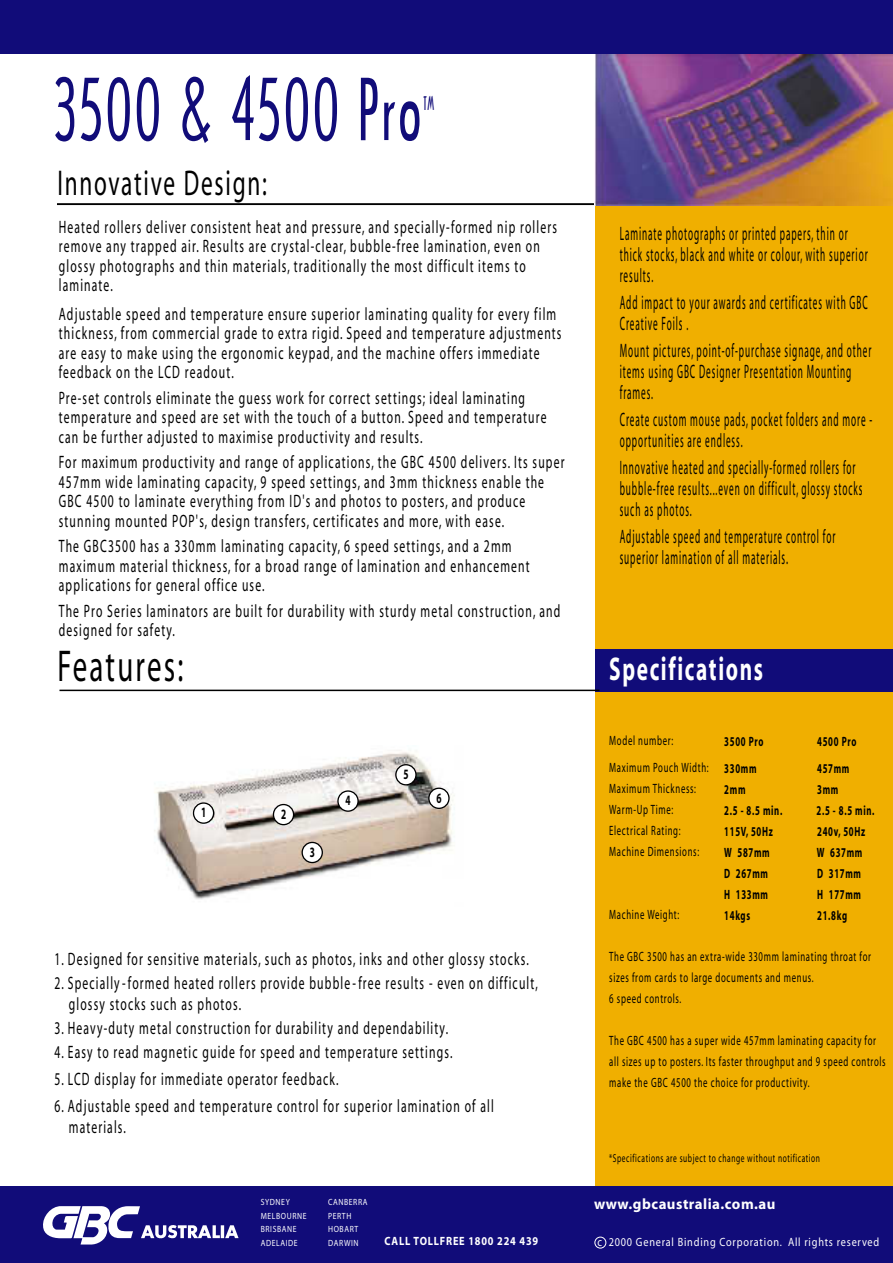
<style>
.page{position:relative;width:893px;height:1263px;background:#fff}
.page>*{position:absolute;margin:0;border:0;box-sizing:border-box;transform-origin:0 0}
.t1{font:81px "Architecture";letter-spacing:.035em;color:#110c79;scale:.77 1}
.t2{font:44.85px "Myriad";letter-spacing:.075em;color:#000;scale:.65 1}
.t3{font:36px "Myriad";letter-spacing:.075em;color:#000;scale:.65 1}
.t4{font:700 33px "Myriad";letter-spacing:.075em;color:#fff;scale:.65 1}
.t5{font:19.5px/21px "Myriad";letter-spacing:.1em;color:#000;scale:.47 1}
.t6{font:18px/19.5px "Myriad";letter-spacing:.1em;color:#000;scale:.65 1}
.t7{font:18px "Architecture";color:#110c79;scale:.77 1}
.t8{font:700 15px "Myriad";letter-spacing:.035em;color:#fff}
.t9{font:700 14.4px "Myriad";color:#000;scale:.65 1}
.t10{font:13.5px/21px "Myriad";letter-spacing:.075em;color:#000;scale:.65 1}
.t11{font:700 13.5px "Myriad";letter-spacing:.075em;color:#000;scale:.65 1}
.t12{font:12px "Myriad";letter-spacing:.075em;color:#fff;scale:.86 1}
.t13{font:700 12px "Myriad";letter-spacing:.075em;color:#fff;scale:.86 1}
.t14{font:11.55px "Myriad";letter-spacing:.075em;color:#000;scale:.65 1}
.t15{font:9px "Myriad";letter-spacing:.075em;color:#fff;scale:.86 1}
.s1{font-size:21px}
</style>
<div class="page">
<div style="left:595px;top:0;width:297px;height:1261px;background:#f0af00"></div>
<div style="left:595px;top:649px;width:298px;height:42px;background:#110c79"></div>
<div style="left:0;top:0;width:893px;height:54px;background:#110c79"></div>
<div style="left:0;top:1186px;width:893px;height:77px;background:#110c79"></div>
<svg style="left:43px;top:1206px;width:196px;height:39px"></svg>
<hr style="left:57px;top:203px;width:836px;height:2px;background:#000">
<hr style="left:59px;top:690px;width:540px;height:1px;background:#000">
<img style="left:154px;top:750px;width:301px;height:150px">
<svg style="left:193px;top:802px;width:21px;height:22px"></svg>
<div style="left:273px;top:804px;width:21px;height:21px;background:#fff;border:1px solid #000;border-radius:50%"></div>
<div style="left:302px;top:842px;width:21px;height:21px;background:#fff;border:1px solid #000;border-radius:50%"></div>
<svg style="left:337px;top:790px;width:22px;height:22px"></svg>
<svg style="left:395px;top:764px;width:22px;height:21px"></svg>
<svg style="left:428px;top:787px;width:22px;height:22px"></svg>
<img style="left:594px;top:54px;width:299px;height:152px">
<div style="left:595px;top:1237px;width:11px;height:11px;border:1px solid #fff;border-radius:50%"></div>
<h1 class="t1" style="left:53px;top:59px;width:480px">3500 &amp; 4500 Pro</h1>
<p class="t7" style="left:423px;top:92px;width:16px">TM</p>
<h3 class="t3" style="left:57px;top:165px;width:324px">Innovative Design:</h3>
<p class="t6" style="left:59px;top:218px;width:768px">Heated rollers deliver consistent heat and pressure, and specially-formed nip rollers remove any trapped air. Results are crystal-clear, bubble-free lamination, even on glossy photographs and thin materials, traditionally the most difficult items to laminate.</p>
<p class="t6" style="left:59px;top:305px;width:775px">Adjustable speed and temperature ensure superior laminating quality for every film thickness, from commercial grade to extra rigid. Speed and temperature adjustments are easy to make using the ergonomic keypad, and the machine offers immediate feedback on the LCD readout.</p>
<p class="t6" style="left:59px;top:389px;width:752px">Pre-set controls eliminate the guess work for correct settings; ideal laminating temperature and speed are set with the touch of a button. Speed and temperature can be further adjusted to maximise productivity and results.</p>
<p class="t6" style="left:59px;top:453px;width:779px">For maximum productivity and range of applications, the GBC 4500 delivers. Its super 457mm wide laminating capacity, 9 speed settings, and 3mm thickness enable the GBC 4500 to laminate everything from ID's and photos to posters, and produce stunning mounted POP's, design transfers, certificates and more, with ease.</p>
<p class="t6" style="left:59px;top:537px;width:726px">The GBC3500 has a 330mm laminating capacity, 6 speed settings, and a 2mm maximum material thickness, for a broad range of lamination and enhancement applications for general office use.</p>
<p class="t6" style="left:59px;top:602px;width:773px">The Pro Series laminators are built for durability with sturdy metal construction, and designed for safety.</p>
<h2 class="t2" style="left:57px;top:644px;width:195px">Features:</h2>
<p class="t9" style="left:201px;top:805px;width:9px">1</p>
<p class="t9" style="left:281px;top:807px;width:9px">2</p>
<p class="t9" style="left:310px;top:844px;width:9px">3</p>
<p class="t9" style="left:346px;top:793px;width:9px">4</p>
<p class="t9" style="left:404px;top:767px;width:9px">5</p>
<p class="t9" style="left:436px;top:790px;width:9px">6</p>
<p class="t6" style="left:54px;top:950px;width:731px">1. Designed for sensitive materials, such as photos, inks and other glossy stocks.</p>
<p class="t6" style="left:69px;top:974px;width:723px;line-height:21px;text-indent:-15px">2. Specially-formed heated rollers provide bubble-free results - even on difficult, glossy stocks such as photos.</p>
<p class="t6" style="left:54px;top:1019px;width:607px">3. Heavy-duty metal construction for durability and dependability.</p>
<p class="t6" style="left:54px;top:1043px;width:614px">4. Easy to read magnetic guide for speed and temperature settings.</p>
<p class="t6" style="left:54px;top:1070px;width:439px">5. LCD display for immediate operator feedback.</p>
<p class="t6" style="left:69px;top:1097px;width:655px;line-height:21px;text-indent:-15px">6. Adjustable speed and temperature control for superior lamination of all materials.</p>
<p class="t15" style="left:261px;top:1198px;width:35px">SYDNEY</p>
<p class="t15" style="left:328px;top:1198px;width:47px">CANBERRA</p>
<p class="t15" style="left:261px;top:1211px;width:55px">MELBOURNE</p>
<p class="t15" style="left:328px;top:1211px;width:29px">PERTH</p>
<p class="t15" style="left:261px;top:1225px;width:43px">BRISBANE</p>
<p class="t15" style="left:328px;top:1225px;width:37px">HOBART</p>
<p class="t15" style="left:261px;top:1238px;width:44px">ADELAIDE</p>
<p class="t15" style="left:328px;top:1238px;width:37px">DARWIN</p>
<p class="t13" style="left:385px;top:1235px;width:180px">CALL TOLLFREE 1800 224 439</p>
<p class="t5" style="left:620px;top:224px;width:529px">Laminate photographs or printed papers, thin or thick stocks, black and white or colour, with superior results.</p>
<p class="t5" style="left:620px;top:293px;width:529px">Add impact to your awards and certificates with GBC<br>Creative Foils .</p>
<p class="t5" style="left:620px;top:341px;width:537px">Mount pictures, point-of-purchase signage, and other items using GBC Designer Presentation Mounting frames.</p>
<p class="t5" style="left:620px;top:410px;width:539px">Create custom mouse pads, pocket folders and more - opportunities are endless.</p>
<p class="t5" style="left:620px;top:458px;width:518px">Innovative heated and specially-formed rollers for bubble-free results...even on difficult, glossy stocks such as photos.</p>
<p class="t5" style="left:620px;top:527px;width:461px">Adjustable speed and temperature control for superior lamination of all materials<span class="s1">.</span></p>
<h3 class="t4" style="left:609px;top:652px;width:238px">Specifications</h3>
<p class="t10" style="left:609px;top:727px;width:155px;line-height:27px">Model number:<br>Maximum Pouch Width:</p>
<p class="t10" style="left:609px;top:778px;width:140px">Maximum Thickness:<br>Warm-Up Time:<br>Electrical Rating:<br>Machine Dimensions:</p>
<p class="t11" style="left:724px;top:734px;width:62px">3500 Pro</p>
<p class="t11" style="left:817px;top:734px;width:62px">4500 Pro</p>
<p class="t11" style="left:724px;top:761px;width:51px">330mm</p>
<p class="t11" style="left:817px;top:761px;width:51px">457mm</p>
<p class="t11" style="left:724px;top:782px;width:34px">2mm</p>
<p class="t11" style="left:817px;top:782px;width:34px">3mm</p>
<p class="t11" style="left:724px;top:803px;width:91px">2.5 - 8.5 min.</p>
<p class="t11" style="left:816px;top:803px;width:91px">2.5 - 8.5 min.</p>
<p class="t11" style="left:724px;top:824px;width:76px">115V, 50Hz</p>
<p class="t11" style="left:817px;top:824px;width:75px">240v, 50Hz</p>
<p class="t11" style="left:724px;top:845px;width:72px">W 587mm</p>
<p class="t11" style="left:817px;top:845px;width:72px">W 637mm</p>
<p class="t11" style="left:724px;top:866px;width:69px">D 267mm</p>
<p class="t11" style="left:817px;top:866px;width:69px">D 317mm</p>
<p class="t11" style="left:724px;top:887px;width:69px">H 133mm</p>
<p class="t11" style="left:817px;top:887px;width:69px">H 177mm</p>
<p class="t11" style="left:724px;top:908px;width:41px">14kgs</p>
<p class="t11" style="left:817px;top:908px;width:47px">21.8kg</p>
<p class="t10" style="left:609px;top:904px;width:109px">Machine Weight:</p>
<p class="t10" style="left:609px;top:946px;width:404px">The GBC 3500 has an extra-wide 330mm laminating throat for sizes from cards to large documents and menus.<br>6 speed controls.</p>
<p class="t10" style="left:609px;top:1030px;width:427px">The GBC 4500 has a super wide 457mm laminating capacity for all sizes up to posters. Its faster throughput and 9 speed controls make the GBC 4500 the choice for productivity.</p>
<p class="t14" style="left:609px;top:1152px;width:326px">*Specifications are subject to change without notification</p>
<p class="t8" style="left:594px;top:1196px;width:183px">www.gbcaustralia.com.au</p>
<p class="t12" style="left:597px;top:1235px;width:329px">c 2000 General Binding Corporation. All rights reserved</p>
</div>
